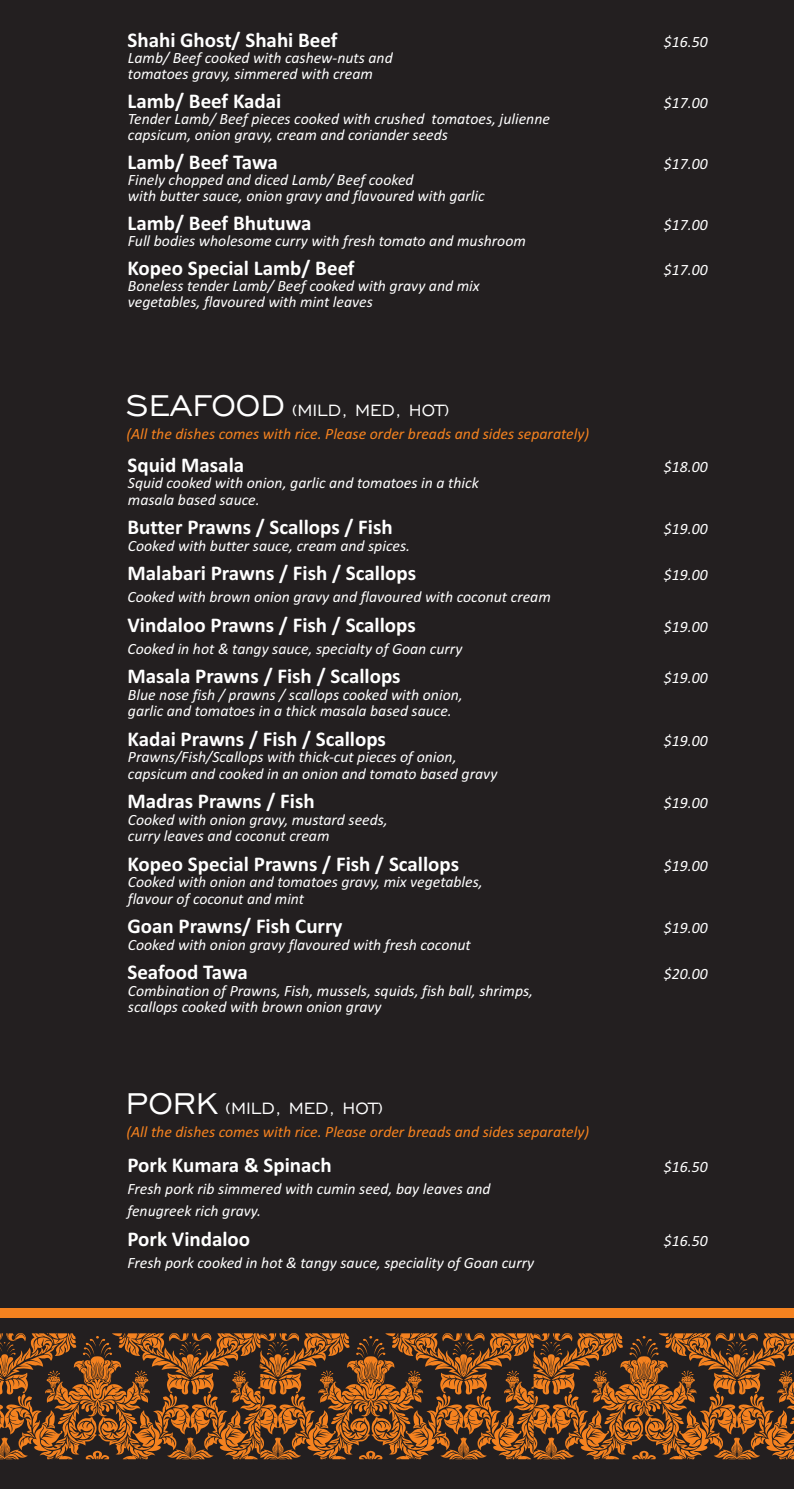
<style>
.page{position:relative;width:794px;height:1489px;background:#fff}
.page>*{position:absolute;margin:0;border:0;box-sizing:border-box;transform-origin:0 0}
.t1{font:700 21px "Calibri";color:#fff}
.t2{font:21px "Engravers Gothic BT";color:#fff}
.t3{font:italic 15.75px/15.8px "Calibri";color:#fff}
.t4{font:italic 15.75px "Calibri";color:#f5821f}
.s1{font-size:38.5px}
</style>
<div class="page">
<div style="left:0;top:0;width:794px;height:1488px;background:#231f20"></div>
<svg style="left:0;top:1333px;width:794px;height:126px"></svg>
<div style="left:0;top:1307px;width:794px;height:10px;background:#f5821f"></div>
<h1 class="t1" style="left:127px;top:31px;width:212px">Shahi Ghost/ Shahi Beef</h1>
<p class="t3" style="left:664px;top:35px;width:45px">$16.50</p>
<p class="t3" style="left:128px;top:51px;width:266px">Lamb/ Beef cooked with cashew-nuts and tomatoes gravy, simmered with cream</p>
<h1 class="t1" style="left:127px;top:92px;width:155px">Lamb/ Beef Kadai</h1>
<p class="t3" style="left:664px;top:96px;width:45px">$17.00</p>
<p class="t3" style="left:128px;top:112px;width:423px">Tender Lamb/ Beef pieces cooked with crushed tomatoes, julienne capsicum, onion gravy, cream and coriander seeds</p>
<h1 class="t1" style="left:127px;top:153px;width:152px">Lamb/ Beef Tawa</h1>
<p class="t3" style="left:664px;top:157px;width:45px">$17.00</p>
<p class="t3" style="left:128px;top:173px;width:358px">Finely chopped and diced Lamb/ Beef cooked<br>with butter sauce, onion gravy and flavoured with garlic</p>
<h1 class="t1" style="left:127px;top:214px;width:186px">Lamb/ Beef Bhutuwa</h1>
<p class="t3" style="left:664px;top:218px;width:45px">$17.00</p>
<p class="t3" style="left:128px;top:234px;width:399px">Full bodies wholesome curry with fresh tomato and mushroom</p>
<h1 class="t1" style="left:127px;top:259px;width:229px">Kopeo Special Lamb/ Beef</h1>
<p class="t3" style="left:664px;top:263px;width:45px">$17.00</p>
<p class="t3" style="left:128px;top:279px;width:353px">Boneless tender Lamb/ Beef cooked with gravy and mix vegetables, flavoured with mint leaves</p>
<h1 class="t2" style="left:126px;top:400px;width:325px"><span class="s1">SEAFOOD</span> (MILD, MED, HOT)</h1>
<p class="t4" style="left:126px;top:427px;width:464px">(All the dishes comes with rice. Please order breads and sides separately)</p>
<h1 class="t1" style="left:127px;top:456px;width:118px">Squid Masala</h1>
<p class="t3" style="left:664px;top:460px;width:45px">$18.00</p>
<p class="t3" style="left:128px;top:476px;width:352px;line-height:16.6px">Squid cooked with onion, garlic and tomatoes in a thick masala based sauce.</p>
<h1 class="t1" style="left:127px;top:518px;width:267px">Butter Prawns / Scallops / Fish</h1>
<p class="t3" style="left:664px;top:522px;width:45px">$19.00</p>
<p class="t3" style="left:128px;top:539px;width:284px">Cooked with butter sauce, cream and spices.</p>
<h1 class="t1" style="left:127px;top:564px;width:290px">Malabari Prawns / Fish / Scallops</h1>
<p class="t3" style="left:664px;top:568px;width:45px">$19.00</p>
<p class="t3" style="left:127px;top:590px;width:425px">Cooked with brown onion gravy and flavoured with coconut cream</p>
<h1 class="t1" style="left:127px;top:616px;width:290px">Vindaloo Prawns / Fish / Scallops</h1>
<p class="t3" style="left:664px;top:620px;width:45px">$19.00</p>
<p class="t3" style="left:127px;top:642px;width:336px">Cooked in hot &amp; tangy sauce, specialty of Goan curry</p>
<h1 class="t1" style="left:127px;top:667px;width:275px">Masala Prawns / Fish / Scallops</h1>
<p class="t3" style="left:664px;top:671px;width:45px">$19.00</p>
<p class="t3" style="left:128px;top:687px;width:336px;line-height:16.6px">Blue nose fish / prawns / scallops cooked with onion, garlic and tomatoes in a thick masala based sauce.</p>
<h1 class="t1" style="left:127px;top:730px;width:260px">Kadai Prawns / Fish / Scallops</h1>
<p class="t3" style="left:664px;top:734px;width:45px">$19.00</p>
<p class="t3" style="left:128px;top:750px;width:371px;line-height:16.6px">Prawns/Fish/Scallops with thick-cut pieces of onion, capsicum and cooked in an onion and tomato based gravy</p>
<h1 class="t1" style="left:127px;top:792px;width:189px">Madras Prawns / Fish</h1>
<p class="t3" style="left:664px;top:796px;width:45px">$19.00</p>
<p class="t3" style="left:128px;top:812px;width:261px;line-height:16.4px">Cooked with onion gravy, mustard seeds, curry leaves and coconut cream</p>
<h1 class="t1" style="left:127px;top:855px;width:333px">Kopeo Special Prawns / Fish / Scallops</h1>
<p class="t3" style="left:664px;top:859px;width:45px">$19.00</p>
<p class="t3" style="left:128px;top:875px;width:356px;line-height:16.4px">Cooked with onion and tomatoes gravy, mix vegetables, flavour of coconut and mint</p>
<h1 class="t1" style="left:127px;top:917px;width:217px">Goan Prawns/ Fish Curry</h1>
<p class="t3" style="left:664px;top:921px;width:45px">$19.00</p>
<p class="t3" style="left:128px;top:938px;width:344px">Cooked with onion gravy flavoured with fresh coconut</p>
<h1 class="t1" style="left:127px;top:963px;width:122px">Seafood Tawa</h1>
<p class="t3" style="left:664px;top:967px;width:45px">$20.00</p>
<p class="t3" style="left:128px;top:983px;width:407px;line-height:16.4px">Combination of Prawns, Fish, mussels, squids, fish ball, shrimps, scallops cooked with brown onion gravy</p>
<h1 class="t2" style="left:126px;top:1097px;width:259px"><span class="s1">PORK</span> (MILD, MED, HOT)</h1>
<p class="t4" style="left:126px;top:1125px;width:464px">(All the dishes comes with rice. Please order breads and sides separately)</p>
<h1 class="t1" style="left:127px;top:1156px;width:206px">Pork Kumara &amp; Spinach</h1>
<p class="t3" style="left:664px;top:1160px;width:45px">$16.50</p>
<p class="t3" style="left:127px;top:1178px;width:365px;line-height:22.1px">Fresh pork rib simmered with cumin seed, bay leaves and fenugreek rich gravy.</p>
<h1 class="t1" style="left:127px;top:1229px;width:124px">Pork Vindaloo</h1>
<p class="t3" style="left:664px;top:1233px;width:45px">$16.50</p>
<p class="t3" style="left:127px;top:1255px;width:408px">Fresh pork cooked in hot &amp; tangy sauce, speciality of Goan curry</p>
</div>
